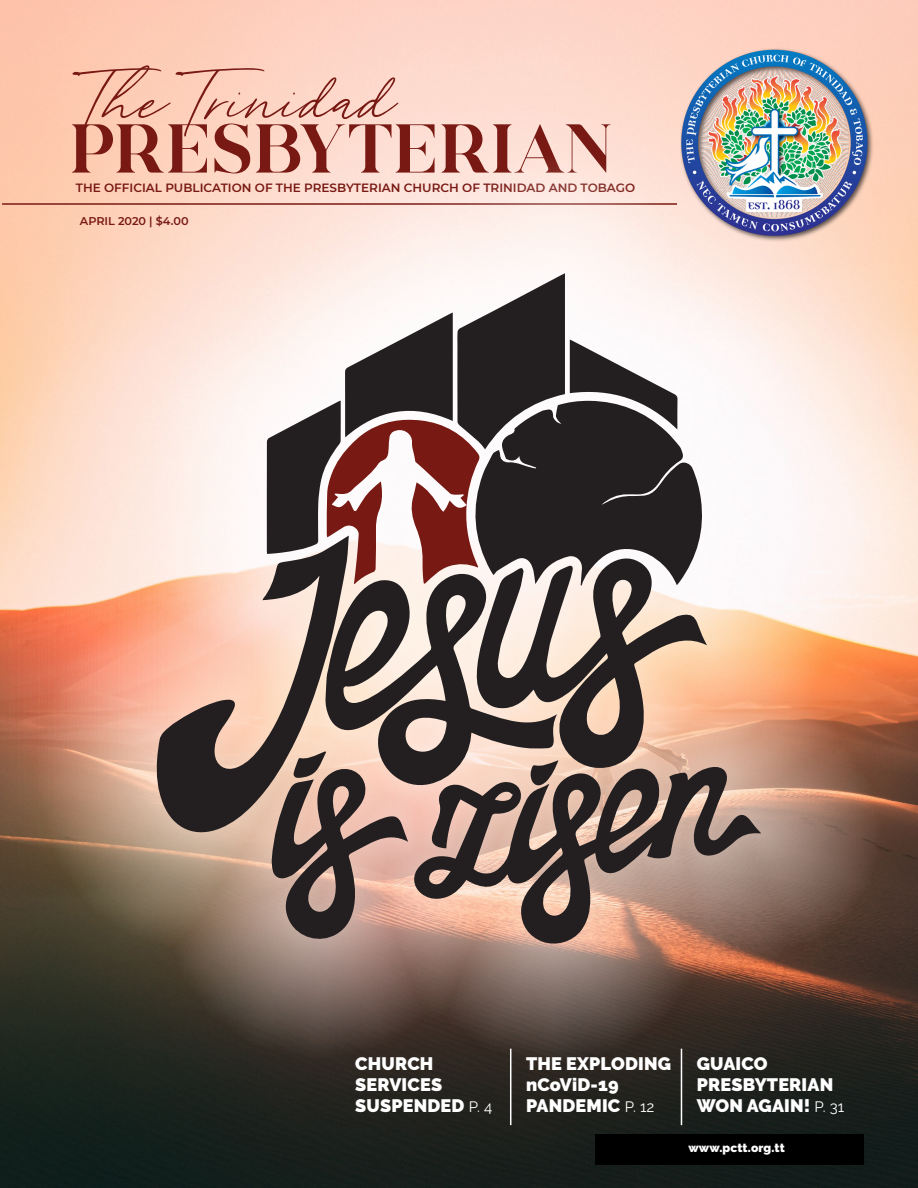
<style>
.page{position:relative;width:918px;height:1188px;background:#fff}
.page>*{position:absolute;margin:0;border:0;box-sizing:border-box;transform-origin:0 0}
.t1{font:88.5px "Tantinotes";color:#781913}
.t2{font:69px "Commodus";letter-spacing:-.02em;color:#781913}
.t3{font:900 18px/21px "Raleway";letter-spacing:.01em;color:#fff}
.t4{font:600 12px "Montserrat";color:#781913}
.t5{font:900 12px "Raleway";letter-spacing:.01em;color:#fff}
.t6{font:600 11.25px "Montserrat";color:#781913}
.s1{font-weight:400;font-size:15px}
</style>
<div class="page">
<img style="left:0;top:0;width:918px;height:1188px">
<img style="left:680px;top:40px;width:195px;height:112px">
<hr style="left:2px;top:203px;width:675px;height:2px;background:#781913">
<hr style="left:510px;top:1049px;width:1px;height:76px;background:#fff">
<hr style="left:681px;top:1049px;width:1px;height:76px;background:#fff">
<div style="left:595px;top:1134px;width:269px;height:30px;background:#000"></div>
<img style="left:35px;top:152px;width:848px;height:913px">
<svg style="left:412px;top:764px;width:349px;height:183px;background:#93786c"></svg>
<svg style="left:349px;top:586px;width:208px;height:204px;background:#827670"></svg>
<svg style="left:476px;top:557px;width:231px;height:213px;background:#9d8a7d"></svg>
<svg style="left:156px;top:536px;width:193px;height:302px;background:#b19589"></svg>
<svg style="left:267px;top:273px;width:438px;height:313px"></svg>
<svg style="left:272px;top:751px;width:136px;height:193px;background:#91776f"></svg>
<svg style="left:530px;top:760px;width:28px;height:26px"></svg>
<p class="t1" style="left:88px;top:55px;width:311px">The Trinidad</p>
<p class="t2" style="left:69px;top:110px;width:546px">PRESBYTERIAN</p>
<p class="t4" style="left:76px;top:179px;width:561px">THE OFFICIAL PUBLICATION OF THE PRESBYTERIAN CHURCH OF TRINIDAD AND TOBAGO</p>
<p class="t6" style="left:80px;top:213px;width:110px">APRIL 2020 | $4.00</p>
<p class="t3" style="left:355px;top:1053px;width:138px">CHURCH<br>SERVICES<br>SUSPENDED <span class="s1">P. 4</span></p>
<p class="t3" style="left:526px;top:1053px;width:147px">THE EXPLODING nCoViD-19<br>PANDEMIC <span class="s1">P. 12</span></p>
<p class="t3" style="left:697px;top:1053px;width:149px">GUAICO<br>PRESBYTERIAN<br>WON AGAIN! <span class="s1">P. 31</span></p>
<p class="t5" style="left:688px;top:1141px;width:98px">www.pctt.org.tt</p>
</div>
